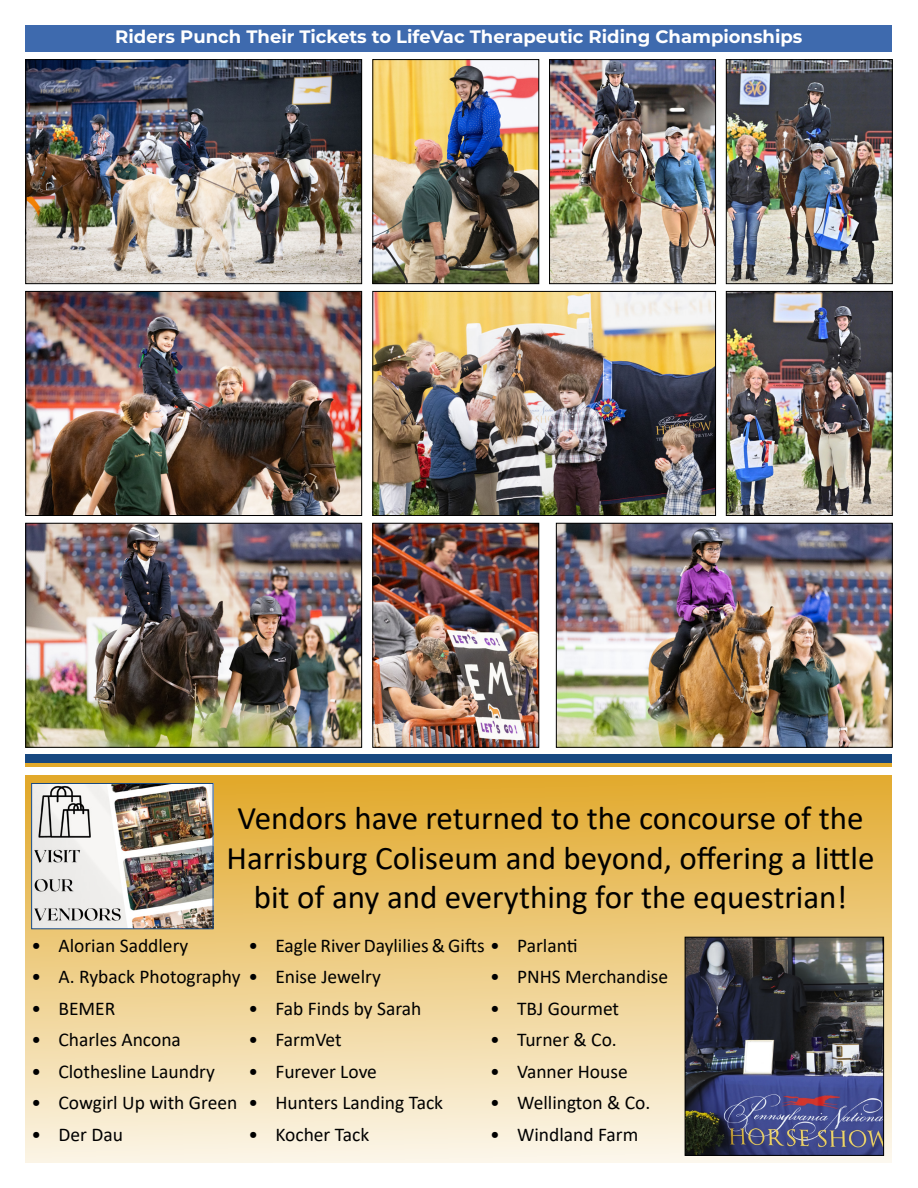
<style>
.page{position:relative;width:918px;height:1188px;background:#fff}
.page>*{position:absolute;margin:0;border:0;box-sizing:border-box;transform-origin:0 0}
.t1{font:33px/39.6px "Calibri";color:#000;text-align:center}
.t2{font:19.5px "Calibri";color:#000}
.t3{font:700 18px "Montserrat";color:#fff}
</style>
<div class="page">
<div style="left:26px;top:26px;width:866px;height:26px;background:#3e6aae"></div>
<div style="left:26px;top:762px;width:866px;height:5px;background:#e2a92b"></div>
<div style="left:26px;top:755px;width:866px;height:8px;background:#174881"></div>
<div style="left:26px;top:775px;width:866px;height:387px;background:linear-gradient(to bottom,#e2a92c,#fbf5e8)"></div>
<img style="left:33px;top:785px;width:178px;height:142px">
<div style="left:31px;top:783px;width:182px;height:146px;border:1px solid #174881"></div>
<img style="left:28px;top:61px;width:332px;height:221px">
<div style="left:26px;top:59px;width:336px;height:225px;border:1px solid #000"></div>
<img style="left:28px;top:293px;width:332px;height:221px">
<div style="left:26px;top:291px;width:336px;height:225px;border:1px solid #000"></div>
<img style="left:375px;top:61px;width:162px;height:221px">
<div style="left:373px;top:59px;width:166px;height:225px;border:1px solid #000"></div>
<img style="left:551px;top:61px;width:163px;height:221px">
<div style="left:549px;top:59px;width:167px;height:225px;border:1px solid #000"></div>
<img style="left:728px;top:61px;width:162px;height:221px">
<div style="left:726px;top:59px;width:166px;height:225px;border:1px solid #000"></div>
<img style="left:375px;top:293px;width:339px;height:221px">
<div style="left:373px;top:291px;width:343px;height:225px;border:1px solid #000"></div>
<img style="left:728px;top:293px;width:162px;height:221px">
<div style="left:726px;top:291px;width:166px;height:225px;border:1px solid #000"></div>
<img style="left:28px;top:525px;width:332px;height:221px">
<div style="left:26px;top:523px;width:336px;height:225px;border:1px solid #000"></div>
<img style="left:558px;top:525px;width:332px;height:221px">
<div style="left:556px;top:523px;width:336px;height:225px;border:1px solid #000"></div>
<img style="left:375px;top:525px;width:162px;height:221px">
<div style="left:373px;top:523px;width:166px;height:225px;border:1px solid #000"></div>
<img style="left:687px;top:939px;width:195px;height:215px">
<div style="left:685px;top:937px;width:199px;height:219px;border:1px solid #000"></div>
<p class="t3" style="left:115px;top:24px;width:689px">Riders Punch Their Tickets to LifeVac Therapeutic Riding Championships</p>
<h1 class="t1" style="left:227px;top:797px;width:649px">Vendors have returned to the concourse of the<br>Harrisburg Coliseum and beyond, offering a little bit of any and everything for the equestrian!</h1>
<p class="t2" style="left:248px;top:932px;width:331px">• Eagle River Daylilies &amp; Gifts • Parlanti</p>
<p class="t2" style="left:31px;top:932px;width:159px">• Alorian Saddlery</p>
<p class="t2" style="left:31px;top:963px;width:351px">• A. Ryback Photography • Enise Jewelry</p>
<p class="t2" style="left:31px;top:995px;width:85px">• BEMER</p>
<p class="t2" style="left:31px;top:1026px;width:151px">• Charles Ancona</p>
<p class="t2" style="left:31px;top:1058px;width:185px">• Clothesline Laundry</p>
<p class="t2" style="left:31px;top:1089px;width:207px">• Cowgirl Up with Green</p>
<p class="t2" style="left:31px;top:1121px;width:93px">• Der Dau</p>
<p class="t2" style="left:490px;top:963px;width:180px">• PNHS Merchandise</p>
<p class="t2" style="left:490px;top:995px;width:131px">• TBJ Gourmet</p>
<p class="t2" style="left:490px;top:1026px;width:128px">• Turner &amp; Co.</p>
<p class="t2" style="left:490px;top:1058px;width:139px">• Vanner House</p>
<p class="t2" style="left:490px;top:1089px;width:162px">• Wellington &amp; Co.</p>
<p class="t2" style="left:490px;top:1121px;width:150px">• Windland Farm</p>
<p class="t2" style="left:248px;top:995px;width:175px">• Fab Finds by Sarah</p>
<p class="t2" style="left:248px;top:1026px;width:95px">• FarmVet</p>
<p class="t2" style="left:248px;top:1058px;width:130px">• Furever Love</p>
<p class="t2" style="left:248px;top:1089px;width:196px">• Hunters Landing Tack</p>
<p class="t2" style="left:248px;top:1121px;width:122px">• Kocher Tack</p>
</div>
